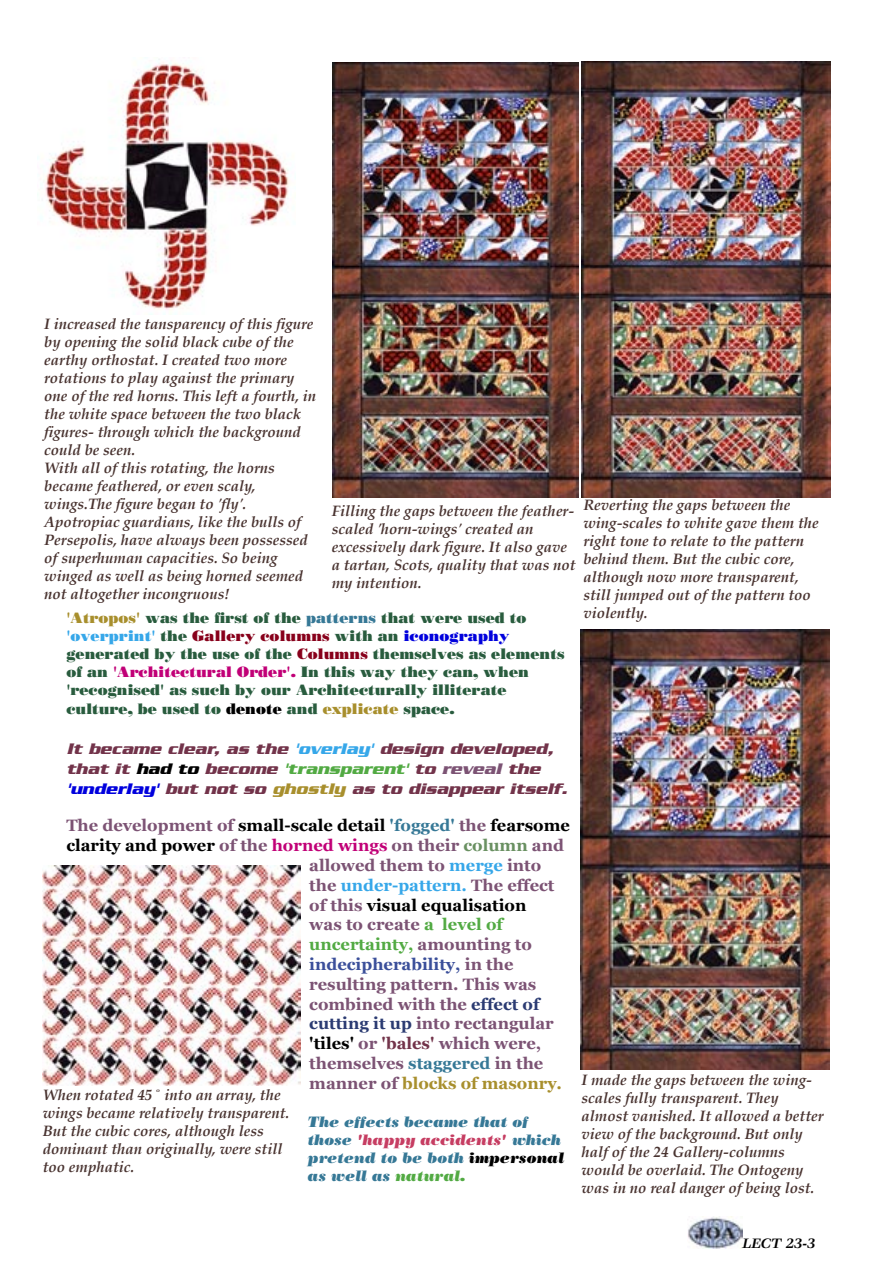
<style>
.page{position:relative;width:893px;height:1263px;background:#fff}
.page>*{position:absolute;margin:0;border:0;box-sizing:border-box;transform-origin:0 0}
.t1{font:700 16.5px "Georgia";color:#7c5374}
.t2{font:italic 700 16.5px/19.8px "Serpentine";color:#72334a}
.t3{font:700 16.5px "Georgia";color:#000}
.t4{font:700 16.5px "Georgia";color:#36a7e9}
.t5{font:700 16.5px "Georgia";color:#a88f2d}
.t6{font:700 16.5px "Georgia";color:#52aa43}
.t7{font:700 16.5px "Georgia";color:#3b4f9a}
.t8{font:italic 700 15px/18px "Palatino";color:#493330}
.t9{font:15px/18px "Bodoni Poster";color:#295c3e}
.t10{font:italic 15px/18px "Bodoni Poster";color:#367896}
.t11{font:italic 700 15px "Veljovic";color:#000}
.s1{color:#a88f2d}
.s2{color:#367896}
.s3{color:#36a7e9}
.s4{color:#88001b}
.s5{color:#00d}
.s6{color:#c10077}
.s7{color:#000}
.s8{color:#52aa43}
.s9{color:#7c5374}
.s10{color:#699061}
.s11{color:#2b3b72}
.s12{color:#72334a}
.s13{color:#c63d62}
</style>
<div class="page">
<img style="left:688px;top:1216px;width:54px;height:32px">
<img style="left:582px;top:62px;width:248px;height:435px">
<img style="left:333px;top:62px;width:245px;height:435px">
<img style="left:37px;top:57px;width:253px;height:258px">
<img style="left:580px;top:629px;width:249px;height:440px">
<img style="left:43px;top:866px;width:258px;height:220px">
<p class="t8" style="left:44px;top:317px;width:273px">I increased the tansparency of this figure by opening the solid black cube of the earthy orthostat. I created two more rotations to play against the primary one of the red horns. This left a fourth, in the white space between the two black figures- through which the background could be seen.<br>With all of this rotating, the horns became feathered, or even scaly, wings.The figure began to 'fly'.<br>Apotropiac guardians, like the bulls of Persepolis, have always been possessed of superhuman capacities. So being winged as well as being horned seemed not altogether incongruous!</p>
<p class="t8" style="left:332px;top:503px;width:245px">Filling the gaps between the feather&shy;scaled 'horn-wings' created an excessively dark figure. It also gave a tartan, Scots, quality that was not my intention.</p>
<p class="t8" style="left:583px;top:497px;width:237px">Reverting the gaps between the wing-scales to white gave them the right tone to relate to the pattern behind them. But the cubic core, although now more transparent, still jumped out of the pattern too violently.</p>
<p class="t9" style="left:66px;top:608px;width:500px"><span class="s1">'Atropos'</span> was the first of the <span class="s2">patterns</span> that were used to <span class="s3">'overprint'</span> the <span class="s4">Gallery columns</span> with an <span class="s5">iconography </span>generated by the use of the <span class="s4">Columns</span> themselves as elements of an <span class="s6">'Architectural Order'.</span> In this way they can, when 'recognised' as such by our Architecturally illiterate</p>
<p class="t9" style="left:66px;top:700px;width:390px">culture, be used to <span class="s7">denote</span> and <span class="s1">explicate</span> space.</p>
<p class="t2" style="left:66px;top:739px;width:503px">It became clear, as the <span class="s3">'overlay'</span> design developed, that it <span class="s7">had to</span> become <span class="s8">'transparent'</span> to <span class="s9">reveal</span> the <span class="s5">'underlay'</span> but not so <span class="s1">ghostly</span> as to disappear itself.</p>
<p class="t3" style="left:66px;top:815px;width:505px"><span class="s9">The development of</span> small-scale detail <span class="s2">'fogged'</span> <span class="s9">the</span> fearsome</p>
<p class="t3" style="left:66px;top:835px;width:499px">clarity and power <span class="s9">of the</span> <span class="s6">horned wings</span> <span class="s9">on their</span> <span class="s10">column</span> <span class="s9">and</span></p>
<p class="t1" style="left:309px;top:855px;width:234px">allowed them to <span class="s3">merge</span> into</p>
<p class="t4" style="left:309px;top:874px;width:247px"><span class="s9">the</span> under-pattern. <span class="s9">The effect</span></p>
<p class="t3" style="left:309px;top:894px;width:219px"><span class="s9">of this</span> visual equalisation</p>
<p class="t1" style="left:309px;top:914px;width:195px">was to create <span class="s8">a level of</span></p>
<p class="t6" style="left:309px;top:934px;width:224px">uncertainty, <span class="s9">amounting to</span></p>
<p class="t7" style="left:309px;top:954px;width:206px">indecipherability, <span class="s9">in the</span></p>
<p class="t1" style="left:309px;top:973px;width:229px">resulting pattern. This was</p>
<p class="t1" style="left:309px;top:993px;width:232px">combined with the <span class="s11">effect of</span></p>
<p class="t1" style="left:309px;top:1013px;width:246px"><span class="s11">cutting it up</span> into rectangular</p>
<p class="t1" style="left:309px;top:1033px;width:233px"><span class="s7">'tiles'</span> or <span class="s12">'bales'</span> which were,</p>
<p class="t1" style="left:309px;top:1053px;width:236px">themselves <span class="s2">staggered</span> in the</p>
<p class="t5" style="left:309px;top:1072px;width:254px"><span class="s9">manner of</span> blocks of masonry.</p>
<p class="t10" style="left:308px;top:1112px;width:258px">The effects became that of those <span class="s13">'happy accidents'</span> which pretend to be both <span class="s7">impersonal </span>as well as <span class="s8">natural.</span></p>
<p class="t8" style="left:582px;top:1073px;width:244px">I made the gaps between the wing&shy;scales fully transparent. They almost vanished. It allowed a better view of the background. But only half of the 24 Gallery-columns would be overlaid. The Ontogeny was in no real danger of being lost.</p>
<p class="t8" style="left:43px;top:1087px;width:248px">When rotated 45˚ into an array, the wings became relatively transparent.<br>But the cubic cores, although less dominant than originally, were still too emphatic.</p>
<p class="t11" style="left:742px;top:1235px;width:75px">LECT 23-3</p>
</div>
